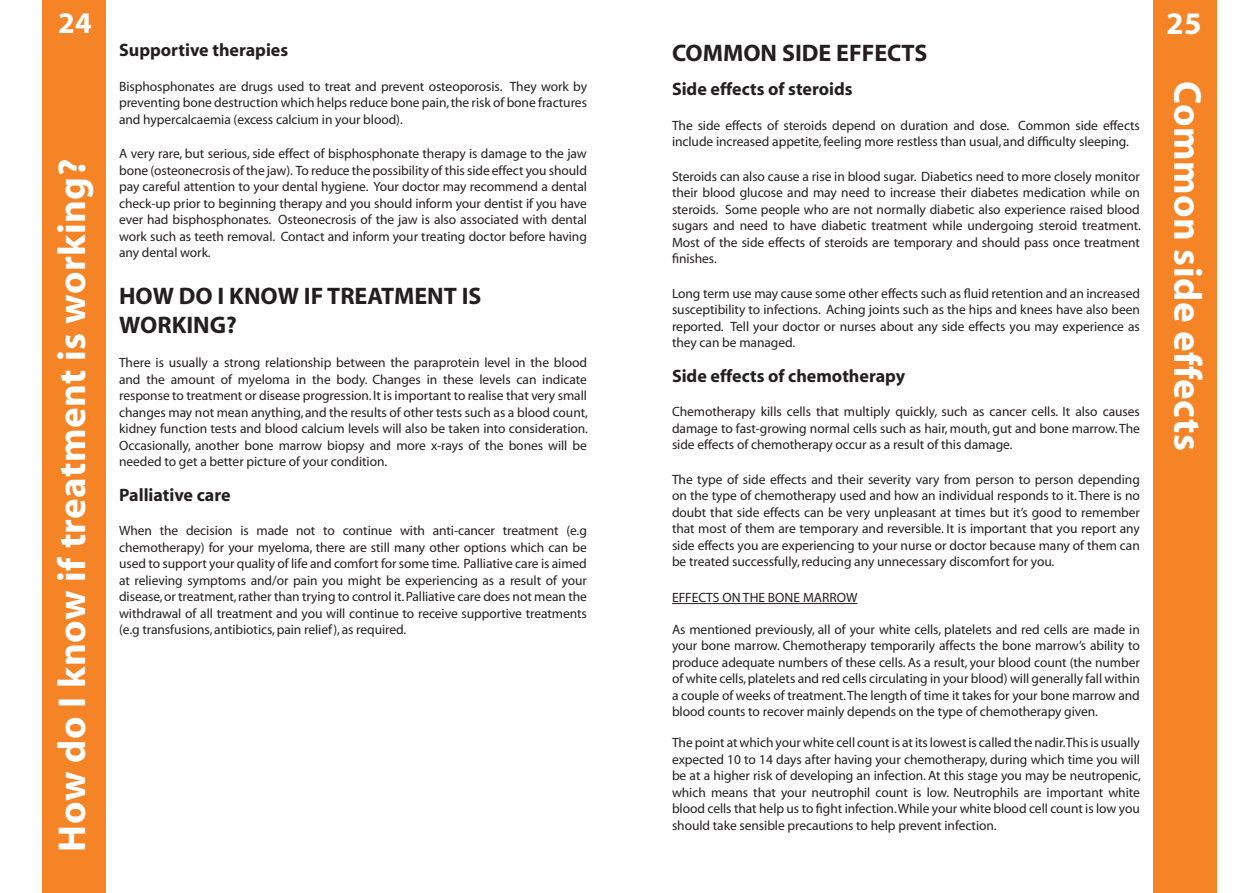
<style>
.page{position:relative;width:1259px;height:893px;background:#fff}
.page>*{position:absolute;margin:0;border:0;box-sizing:border-box;transform-origin:0 0}
.t1{font:700 39px "Myriad";letter-spacing:.01em;color:#fff}
.t2{font:700 31.5px "Myriad";color:#fff}
.t3{font:700 30px "Myriad";color:#fff}
.t4{font:700 24px/28.8px "Myriad";color:#231f20}
.t5{font:700 18px "Myriad";color:#231f20}
.t6{font:13.5px/16.5px "Myriad";letter-spacing:-.005em;color:#231f20;text-align:justify}
</style>
<div class="page">
<div style="left:43px;top:0;width:63px;height:893px;background:#f58427"></div>
<div style="left:1152px;top:0;width:64px;height:893px;background:#f58427"></div>
<hr style="left:672px;top:603px;width:185px;height:1px;background:#231f20">
<h3 class="t3" style="left:58px;top:8px;width:35px">24</h3>
<h1 class="t1" style="left:52px;top:851px;width:694px;rotate:-90deg">How do I know if treatment is working?</h1>
<h3 class="t5" style="left:119px;top:41px;width:171px">Supportive therapies</h3>
<p class="t6" style="left:119px;top:78px;width:469px">Bisphosphonates are drugs used to treat and prevent osteoporosis. They work by preventing bone destruction which helps reduce bone pain, the risk of bone fractures and hypercalcaemia (excess calcium in your blood).</p>
<p class="t6" style="left:119px;top:146px;width:469px">A very rare, but serious, side effect of bisphosphonate therapy is damage to the jaw bone (osteonecrosis of the jaw). To reduce the possibility of this side effect you should pay careful attention to your dental hygiene. Your doctor may recommend a dental check-up prior to beginning therapy and you should inform your dentist if you have ever had bisphosphonates. Osteonecrosis of the jaw is also associated with dental work such as teeth removal. Contact and inform your treating doctor before having any dental work.</p>
<h3 class="t4" style="left:119px;top:282px;width:364px">HOW DO I KNOW IF TREATMENT IS<br>WORKING?</h3>
<p class="t6" style="left:119px;top:355px;width:470px">There is usually a strong relationship between the paraprotein level in the blood and the amount of myeloma in the body. Changes in these levels can indicate response to treatment or disease progression. It is important to realise that very small changes may not mean anything, and the results of other tests such as a blood count, kidney function tests and blood calcium levels will also be taken into consideration.<br>Occasionally, another bone marrow biopsy and more x-rays of the bones will be needed to get a better picture of your condition.</p>
<h3 class="t5" style="left:119px;top:485px;width:113px">Palliative care</h3>
<p class="t6" style="left:119px;top:523px;width:469px">When the decision is made not to continue with anti-cancer treatment (e.g chemotherapy) for your myeloma, there are still many other options which can be used to support your quality of life and comfort for some time. Palliative care is aimed at relieving symptoms and/or pain you might be experiencing as a result of your disease, or treatment, rather than trying to control it. Palliative care does not mean the withdrawal of all treatment and you will continue to receive supportive treatments (e.g transfusions, antibiotics, pain relief), as required.</p>
<h3 class="t4" style="left:672px;top:39px;width:257px">COMMON SIDE EFFECTS</h3>
<h3 class="t5" style="left:672px;top:80px;width:182px">Side effects of steroids</h3>
<p class="t6" style="left:672px;top:117px;width:469px">The side effects of steroids depend on duration and dose. Common side effects include increased appetite, feeling more restless than usual, and difficulty sleeping.</p>
<p class="t6" style="left:672px;top:168px;width:470px">Steroids can also cause a rise in blood sugar. Diabetics need to more closely monitor their blood glucose and may need to increase their diabetes medication while on steroids. Some people who are not normally diabetic also experience raised blood sugars and need to have diabetic treatment while undergoing steroid treatment.<br>Most of the side effects of steroids are temporary and should pass once treatment finishes.</p>
<p class="t6" style="left:672px;top:285px;width:469px">Long term use may cause some other effects such as fluid retention and an increased susceptibility to infections. Aching joints such as the hips and knees have also been reported. Tell your doctor or nurses about any side effects you may experience as they can be managed.</p>
<h3 class="t5" style="left:672px;top:366px;width:235px">Side effects of chemotherapy</h3>
<p class="t6" style="left:672px;top:404px;width:469px">Chemotherapy kills cells that multiply quickly, such as cancer cells. It also causes damage to fast-growing normal cells such as hair, mouth, gut and bone marrow. The side effects of chemotherapy occur as a result of this damage.</p>
<p class="t6" style="left:672px;top:471px;width:469px">The type of side effects and their severity vary from person to person depending on the type of chemotherapy used and how an individual responds to it. There is no doubt that side effects can be very unpleasant at times but it’s good to remember that most of them are temporary and reversible. It is important that you report any side effects you are experiencing to your nurse or doctor because many of them can be treated successfully, reducing any unnecessary discomfort for you.</p>
<p class="t6" style="left:672px;top:590px;width:187px">EFFECTS ON THE BONE MARROW</p>
<p class="t6" style="left:672px;top:621px;width:469px">As mentioned previously, all of your white cells, platelets and red cells are made in your bone marrow. Chemotherapy temporarily affects the bone marrow’s ability to produce adequate numbers of these cells. As a result, your blood count (the number of white cells, platelets and red cells circulating in your blood) will generally fall within a couple of weeks of treatment. The length of time it takes for your bone marrow and blood counts to recover mainly depends on the type of chemotherapy given.</p>
<p class="t6" style="left:672px;top:735px;width:470px">The point at which your white cell count is at its lowest is called the nadir.This is usually expected 10 to 14 days after having your chemotherapy, during which time you will be at a higher risk of developing an infection. At this stage you may be neutropenic, which means that your neutrophil count is low. Neutrophils are important white blood cells that help us to fight infection. While your white blood cell count is low you should take sensible precautions to help prevent infection.</p>
<h2 class="t2" style="left:1166px;top:7px;width:37px">25</h2>
<h1 class="t1" style="left:1207px;top:81px;width:371px;rotate:90deg">Common side effects</h1>
</div>
